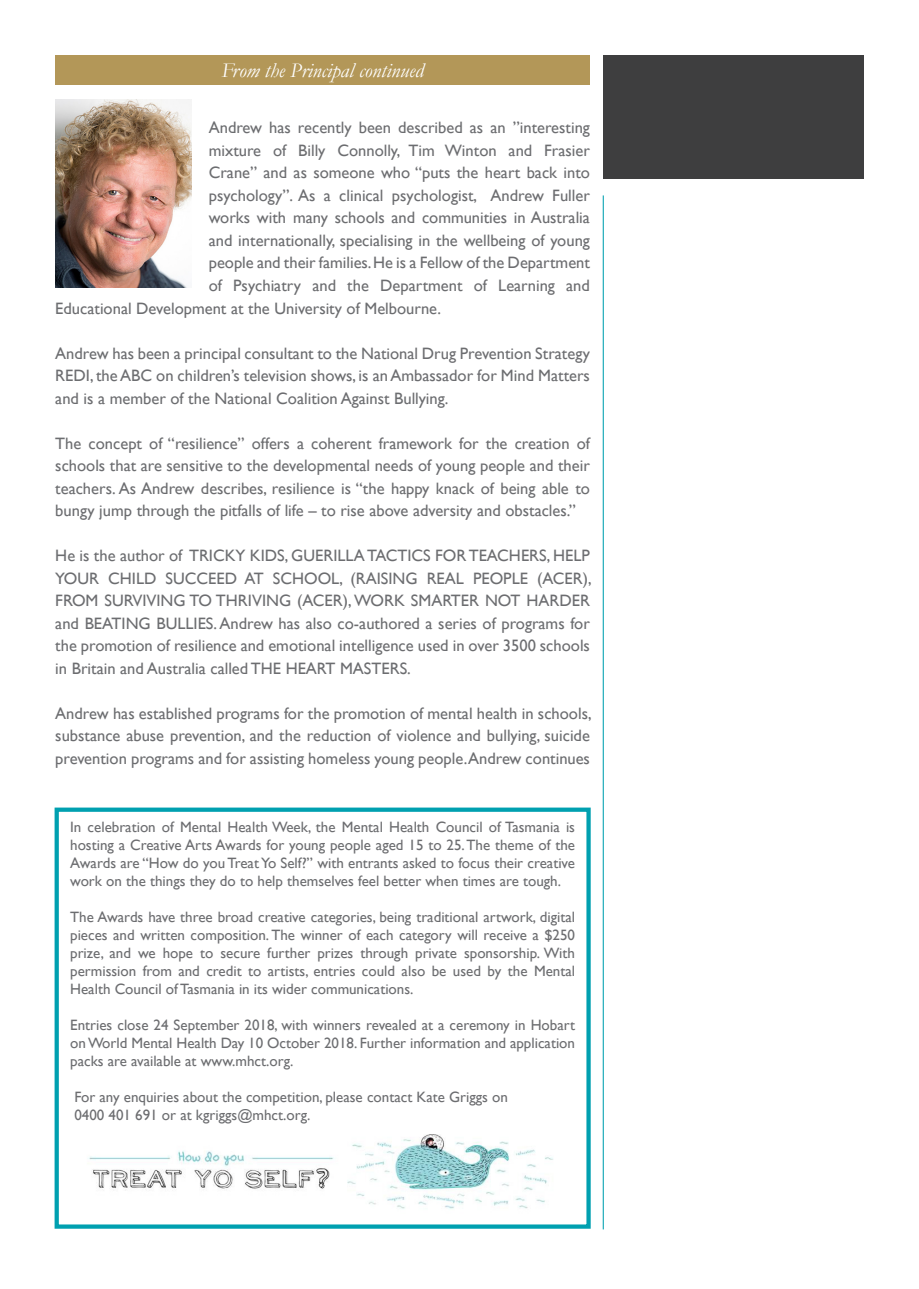
<style>
.page{position:relative;width:919px;height:1289px;background:#fff}
.page>*{position:absolute;margin:0;border:0;box-sizing:border-box;transform-origin:0 0}
.t1{font:italic 21px "Garamond";color:#fff}
.body_copy{font:16.5px/22.5px "Gill Sans";color:#6c6d70;text-align:justify}
.body_copy-2{font:15px/18px "Gill Sans";color:#6c6d70;text-align:justify}
</style>
<div class="page">
<img style="left:55px;top:99px;width:137px;height:189px">
<div style="left:55px;top:55px;width:535px;height:30px;background:#b39758"></div>
<div style="left:602px;top:55px;width:261px;height:124px;background:#3e3e3f"></div>
<hr style="left:602px;top:195px;width:1px;height:1034px;background:#00a0b0">
<div style="left:55px;top:807px;width:535px;height:421px;border:4px solid #00a0b0"></div>
<img style="left:88px;top:1134px;width:465px;height:75px">
<p class="t1" style="left:221px;top:56px;width:204px">From the Principal continued</p>
<p class="body_copy" style="left:209px;top:117px;width:382px">Andrew has recently been described as an ”interesting</p>
<p class="body_copy" style="left:209px;top:139px;width:382px">mixture of Billy Connolly, Tim Winton and Frasier</p>
<p class="body_copy" style="left:209px;top:162px;width:382px">Crane” and as someone who “puts the heart back into</p>
<p class="body_copy" style="left:209px;top:184px;width:382px">psychology”. As a clinical psychologist, Andrew Fuller</p>
<p class="body_copy" style="left:209px;top:207px;width:382px">works with many schools and communities in Australia</p>
<p class="body_copy" style="left:209px;top:229px;width:382px">and internationally, specialising in the wellbeing of young</p>
<p class="body_copy" style="left:209px;top:252px;width:383px">people and their families. He is a Fellow of the Department</p>
<p class="body_copy" style="left:209px;top:274px;width:382px">of Psychiatry and the Department of Learning and</p>
<p class="body_copy" style="left:55px;top:297px;width:387px">Educational Development at the University of Melbourne.</p>
<p class="body_copy" style="left:55px;top:342px;width:536px">Andrew has been a principal consultant to the National Drug Prevention Strategy REDI, the ABC on children’s television shows, is an Ambassador for Mind Matters and is a member of the National Coalition Against Bullying.</p>
<p class="body_copy" style="left:55px;top:432px;width:536px">The concept of “resilience” offers a coherent framework for the creation of schools that are sensitive to the developmental needs of young people and their teachers. As Andrew describes, resilience is “the happy knack of being able to bungy jump through the pitfalls of life – to rise above adversity and obstacles.”</p>
<p class="body_copy" style="left:55px;top:544px;width:537px">He is the author of TRICKY KIDS, GUERILLA TACTICS FOR TEACHERS, HELP YOUR CHILD SUCCEED AT SCHOOL, (RAISING REAL PEOPLE (ACER), FROM SURVIVING TO THRIVING (ACER), WORK SMARTER NOT HARDER and BEATING BULLIES. Andrew has also co-authored a series of programs for the promotion of resilience and emotional intelligence used in over 3500 schools in Britain and Australia called THE HEART MASTERS.</p>
<p class="body_copy" style="left:55px;top:702px;width:537px">Andrew has established programs for the promotion of mental health in schools, substance abuse prevention, and the reduction of violence and bullying, suicide prevention programs and for assisting homeless young people.Andrew continues</p>
<p class="body_copy-2" style="left:70px;top:818px;width:506px">In celebration of Mental Health Week, the Mental Health Council of Tasmania is hosting a Creative Arts Awards for young people aged 15 to 25. The theme of the Awards are “How do you Treat Yo Self?” with entrants asked to focus their creative work on the things they do to help themselves feel better when times are tough.</p>
<p class="body_copy-2" style="left:70px;top:908px;width:506px">The Awards have three broad creative categories, being traditional artwork, digital pieces and written composition. The winner of each category will receive a $250 prize, and we hope to secure further prizes through private sponsorship. With permission from and credit to artists, entries could also be used by the Mental Health Council of Tasmania in its wider communications.</p>
<p class="body_copy-2" style="left:70px;top:1016px;width:506px">Entries close 24 September 2018, with winners revealed at a ceremony in Hobart on World Mental Health Day 10 October 2018. Further information and application packs are available at www.mhct.org.</p>
<p class="body_copy-2" style="left:74px;top:1088px;width:435px">For any enquiries about the competition, please contact Kate Griggs on</p>
<p class="body_copy-2" style="left:74px;top:1106px;width:237px">0400 401 691 or at kgriggs@mhct.org.</p>
</div>
